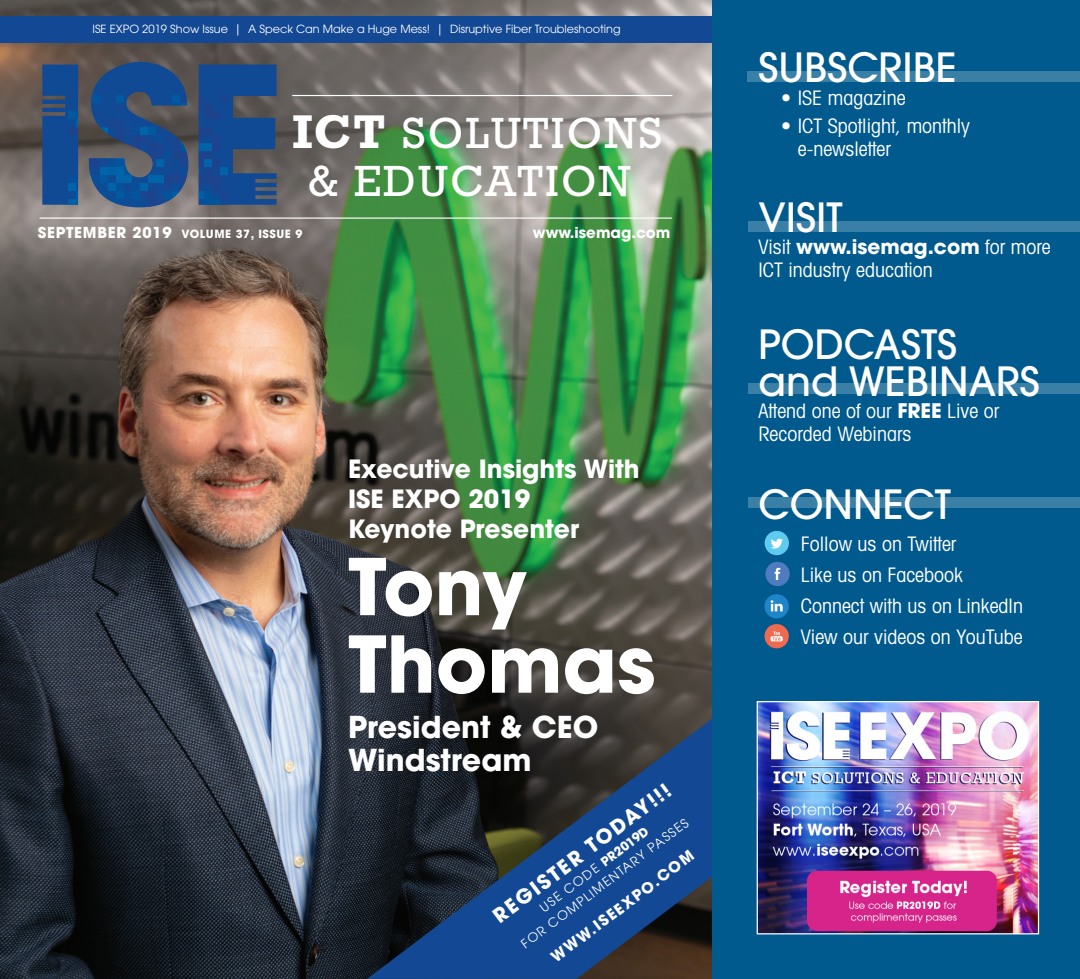
<style>
.page{position:relative;width:1080px;height:979px;background:#fff}
.page>*{position:absolute;margin:0;border:0;box-sizing:border-box;transform-origin:0 0}
.t1{font:700 77.5px/77.5px "Avant Garde";color:#fff}
.t2{font:44.38px/47.1px "Rockwell";letter-spacing:.05em;color:#fff;text-align:center}
.t3{font:500 40px/36.2px "Avant Garde";color:#fff}
.t4{font:700 30px/33.8px "Avant Garde";color:#fff}
.t5{font:700 25px/30px "Avant Garde";color:#fff}
.t6{font:condensed 20px/22.5px "Avant Garde";color:#fff}
.t7{font:700 20px "Avant Garde";color:#fff}
.t8{font:700 15px "Avant Garde";color:#fff}
.t9{font:12.5px/17.5px "Avant Garde";color:#fff;text-align:center}
.t10{font:11.25px "Avant Garde";color:#fff}
.t11{font:700 11.25px "Avant Garde";letter-spacing:.05em;color:#fff}
.s1{font-weight:700}
.s2{font-size:15px}
.s3{font-weight:700;font-stretch:normal}
</style>
<div class="page">
<img style="left:0;top:0;width:713px;height:979px">
<hr style="left:39px;top:217px;width:633px;height:2px;background:#fff">
<svg style="left:42px;top:62px;width:235px;height:145px;background:#2c5181"></svg>
<div style="left:204px;top:199px;width:8px;height:6px;background:#01539b"></div>
<div style="left:212px;top:199px;width:8px;height:6px;background:#01559c"></div>
<div style="left:220px;top:199px;width:8px;height:6px;background:#114a94"></div>
<hr style="left:292px;top:95px;width:381px;height:1px;background:#fff">
<div style="left:0;top:17px;width:721px;height:26px;background:#134994"></div>
<svg style="left:367px;top:712px;width:346px;height:267px;background:#1d3351"></svg>
<div style="left:713px;top:0;width:367px;height:979px;background:#015a8d"></div>
<div style="left:747px;top:71px;width:333px;height:11px;background:#3a7fa6"></div>
<div style="left:749px;top:221px;width:331px;height:11px;background:#3a7fa6"></div>
<div style="left:749px;top:383px;width:331px;height:11px;background:#3a7fa6"></div>
<div style="left:749px;top:497px;width:331px;height:11px;background:#3a7fa6"></div>
<div style="left:765px;top:531px;width:24px;height:24px;background:#5fcbef;border-radius:50%"></div>
<svg style="left:771px;top:539px;width:12px;height:9px"></svg>
<div style="left:765px;top:562px;width:25px;height:24px;background:#4e7cbf;border-radius:50%"></div>
<svg style="left:775px;top:568px;width:5px;height:12px"></svg>
<div style="left:764px;top:594px;width:25px;height:24px;background:#1e86c8;border-radius:50%"></div>
<svg style="left:771px;top:600px;width:12px;height:11px"></svg>
<div style="left:765px;top:624px;width:24px;height:24px;background:#ee6a50;border-radius:50%"></div>
<svg style="left:771px;top:631px;width:12px;height:10px"></svg>
<img style="left:759px;top:703px;width:278px;height:229px">
<div style="left:757px;top:701px;width:282px;height:233px;border:1px solid #fff"></div>
<p class="t10" style="left:93px;top:22px;width:530px">ISE EXPO 2019 Show Issue | A Speck Can Make a Huge Mess! | Disruptive Fiber Troubleshooting</p>
<h2 class="t2" style="left:293px;top:109px;width:371px"><span class="s1">ICT</span> SOLUTIONS &amp; EDUCATION</h2>
<p class="t11" style="left:38px;top:226px;width:266px"><span class="s2">SEPTEMBER 2019</span> VOLUME 37, ISSUE 9</p>
<p class="t8" style="left:533px;top:223px;width:139px">www.isemag.com</p>
<p class="t5" style="left:348px;top:453px;width:293px">Executive Insights With<br>ISE EXPO 2019<br>Keynote Presenter</p>
<h1 class="t1" style="left:348px;top:547px;width:309px">Tony<br>Thomas</h1>
<h3 class="t4" style="left:348px;top:709px;width:252px">President &amp; CEO<br>Windstream</h3>
<p class="t7" style="left:488px;top:908px;width:218px;rotate:-37deg">REGISTER TODAY!!!</p>
<p class="t9" style="left:507px;top:924px;width:207px;rotate:-37deg">USE CODE <span class="s1">PR2019D<br></span>FOR COMPLIMENTARY PASSES</p>
<p class="t8" style="left:547px;top:951px;width:176px;rotate:-37deg">WWW.ISEEXPO.COM</p>
<h3 class="t3" style="left:759px;top:50px;width:200px">SUBSCRIBE</h3>
<p class="t6" style="left:781px;top:86px;width:126px">• ISE magazine</p>
<p class="t6" style="left:798px;top:114px;width:174px;text-indent:-17px">• ICT Spotlight, monthly e-newsletter</p>
<h3 class="t3" style="left:759px;top:199px;width:86px">VISIT</h3>
<p class="t6" style="left:759px;top:235px;width:294px">Visit <span class="s3">www.isemag.com</span> for more<br>ICT industry education</p>
<h3 class="t3" style="left:759px;top:327px;width:283px">PODCASTS and WEBINARS</h3>
<p class="t6" style="left:759px;top:399px;width:242px">Attend one of our <span class="s3">FREE</span> Live or<br>Recorded Webinars</p>
<h3 class="t3" style="left:759px;top:487px;width:194px">CONNECT</h3>
<p class="t6" style="left:801px;top:527px;width:224px;line-height:31.2px">Follow us on Twitter<br>Like us on Facebook<br>Connect with us on LinkedIn<br>View our videos on YouTube</p>
</div>
